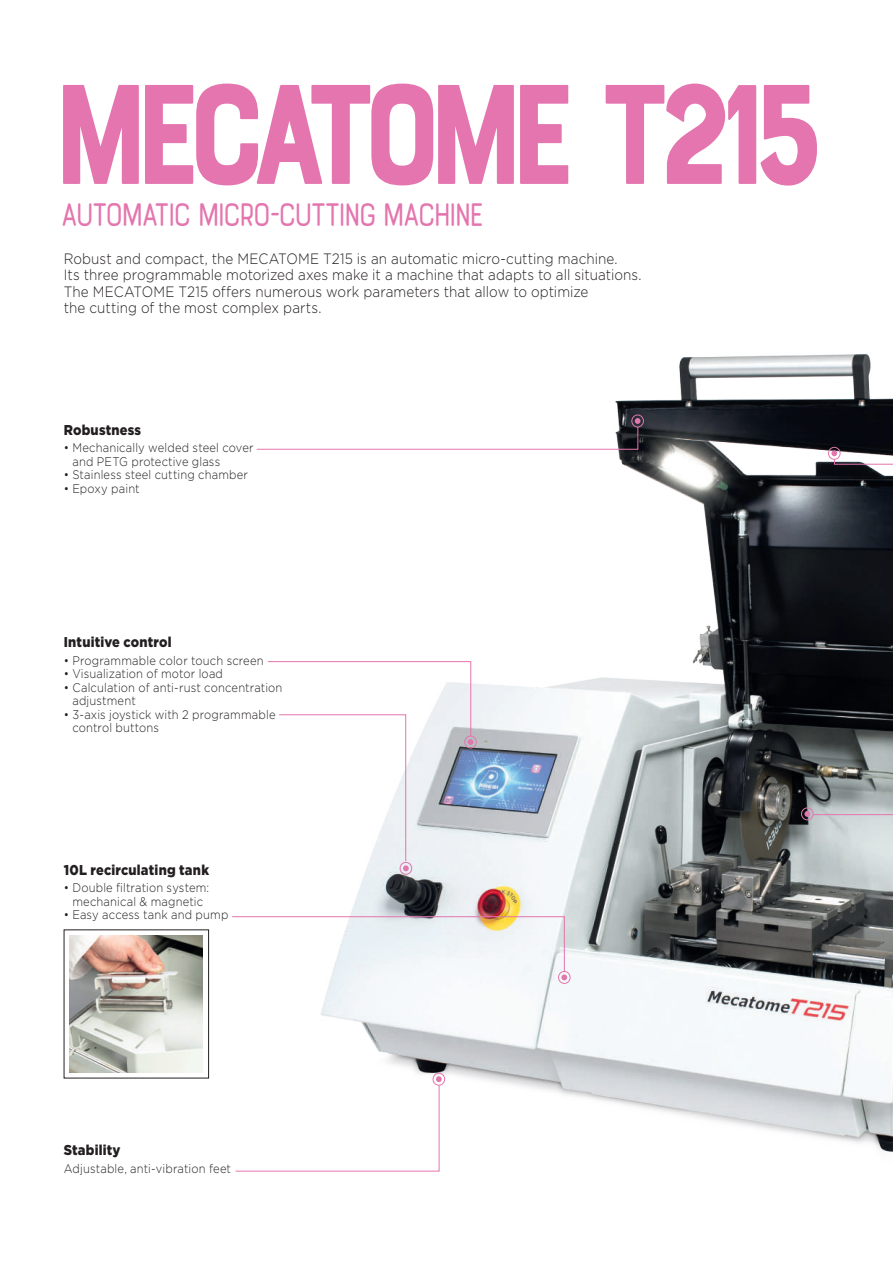
<style>
.page{position:relative;width:893px;height:1263px;background:#fff}
.page>*{position:absolute;margin:0;border:0;box-sizing:border-box;transform-origin:0 0}
.t1{font:150px "Bourton Base";letter-spacing:-.135em;color:#e475ae;scale:.9 1}
.t2{font:700 37.5px "Bourton Line";letter-spacing:-.15em;color:#e475ae;scale:.9 1}
.t3{font:300 15px/16.5px "Gotham";letter-spacing:.005em;color:#231f20;scale:.9 1}
.t4{font:900 14.25px "Gotham";letter-spacing:.015em;color:#231f20;scale:.9 1}
.t5{font:300 12.45px/13.5px "Gotham";letter-spacing:.01em;color:#231f20;scale:.9 1}
</style>
<div class="page">
<img style="left:321px;top:354px;width:572px;height:798px">
<img style="left:70px;top:935px;width:133px;height:138px">
<svg style="left:232px;top:916px;width:335px;height:64px"></svg>
<div style="left:558px;top:971px;width:12px;height:13px;border:1px solid #e077ad;border-radius:50%"></div>
<div style="left:464px;top:736px;width:13px;height:12px;border:1px solid #e077ad;border-radius:50%"></div>
<svg style="left:267px;top:661px;width:206px;height:210px"></svg>
<div style="left:400px;top:862px;width:12px;height:13px;border:1px solid #e077ad;border-radius:50%"></div>
<svg style="left:256px;top:418px;width:384px;height:32px"></svg>
<div style="left:631px;top:415px;width:13px;height:12px;border:1px solid #e077ad;border-radius:50%"></div>
<svg style="left:804px;top:811px;width:6px;height:6px"></svg>
<div style="left:801px;top:807px;width:12px;height:13px;border:1px solid #e077ad;border-radius:50%"></div>
<hr style="left:813px;top:814px;width:80px;height:1px;background:#e475ae">
<div style="left:828px;top:447px;width:12px;height:13px;border:1px solid #e077ad;border-radius:50%"></div>
<svg style="left:831px;top:450px;width:62px;height:15px"></svg>
<svg style="left:235px;top:1076px;width:207px;height:96px"></svg>
<div style="left:433px;top:1073px;width:12px;height:12px;border:1px solid #e077ad;border-radius:50%"></div>
<h1 class="t1" style="left:50px;top:41px;width:863px">MECATOME T215</h1>
<h2 class="t2" style="left:60px;top:191px;width:474px">AUTOMATIC MICRO-CUTTING MACHINE</h2>
<p class="t3" style="left:64px;top:250px;width:644px">Robust and compact, the MECATOME T215 is an automatic micro-cutting machine.<br>Its three programmable motorized axes make it a machine that adapts to all situations.<br>The MECATOME T215 offers numerous work parameters that allow to optimize<br>the cutting of the most complex parts.</p>
<p class="t4" style="left:64px;top:421px;width:88px">Robustness</p>
<p class="t5" style="left:72px;top:441px;width:203px;text-indent:-9px">• Mechanically welded steel cover and PETG protective glass</p>
<p class="t5" style="left:64px;top:468px;width:206px">• Stainless steel cutting chamber</p>
<p class="t5" style="left:64px;top:481px;width:86px">• Epoxy paint</p>
<p class="t4" style="left:64px;top:634px;width:121px">Intuitive control</p>
<p class="t5" style="left:64px;top:654px;width:224px">• Programmable color touch screen</p>
<p class="t5" style="left:64px;top:667px;width:178px">• Visualization of motor load</p>
<p class="t5" style="left:72px;top:681px;width:235px;text-indent:-9px">• Calculation of anti-rust concentration adjustment</p>
<p class="t5" style="left:72px;top:708px;width:227px;text-indent:-9px">• 3-axis joystick with 2 programmable control buttons</p>
<p class="t4" style="left:64px;top:861px;width:163px">10L recirculating tank</p>
<p class="t5" style="left:64px;top:881px;width:163px;text-align:center">• Double filtration system: mechanical &amp; magnetic</p>
<p class="t5" style="left:64px;top:908px;width:184px">• Easy access tank and pump</p>
<p class="t4" style="left:64px;top:1142px;width:65px">Stability</p>
<p class="t5" style="left:64px;top:1161px;width:187px">Adjustable, anti-vibration feet</p>
</div>
